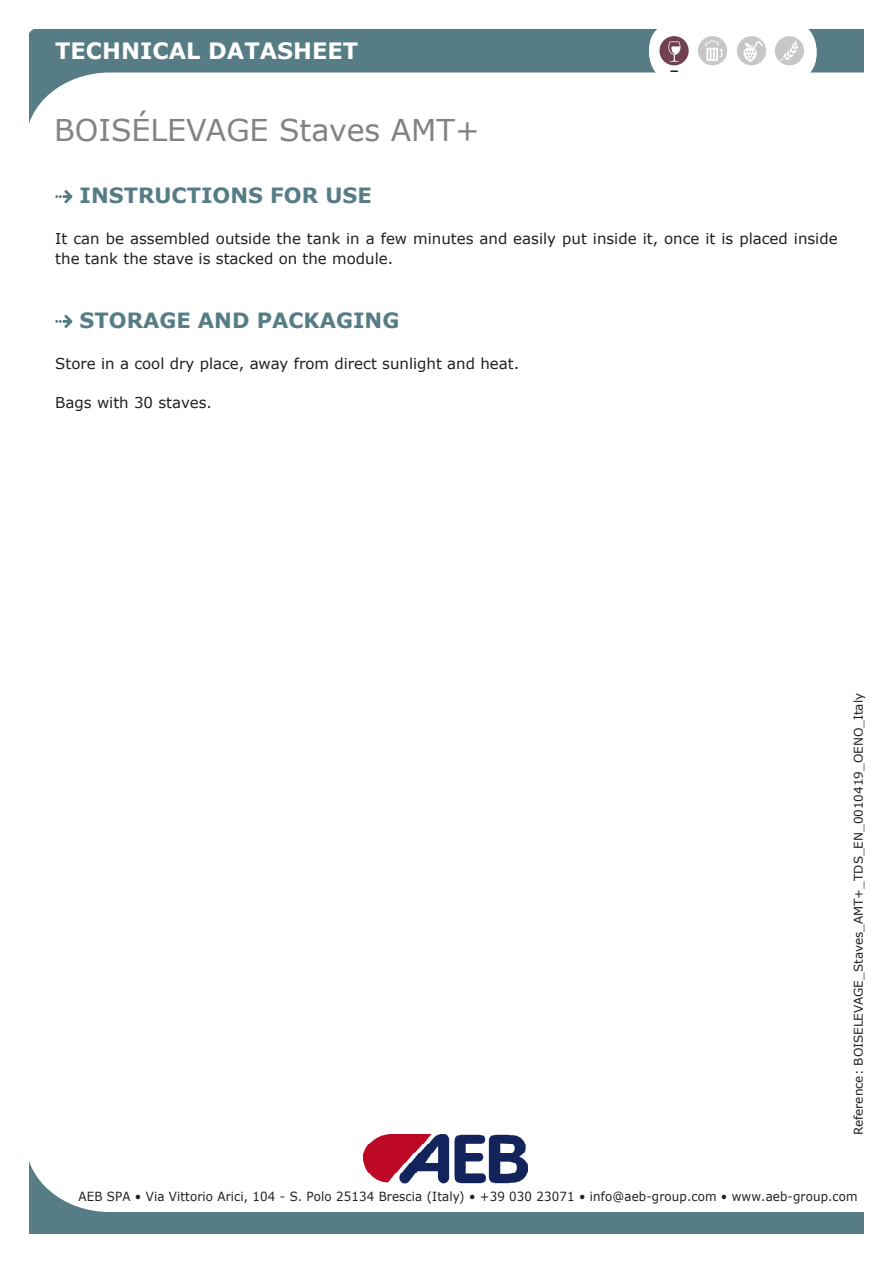
<style>
.page{position:relative;width:893px;height:1263px;background:#fff}
.page>*{position:absolute;margin:0;border:0;box-sizing:border-box;transform-origin:0 0}
.t1{font:30px "Verdana";color:#808285}
.t2{font:700 22.5px "Verdana";color:#fff}
.t3{font:700 21px "Verdana";color:#567c85}
.t4{font:15px/19.5px "Verdana";color:#231f20}
.t5{font:12.6px "Verdana";letter-spacing:.01em;color:#231f20;scale:.94 1}
.t6{font:12px "Verdana";color:#231f20}
</style>
<div class="page">
<svg style="left:30px;top:30px;width:833px;height:91px"></svg>
<div style="left:649px;top:22px;width:167px;height:60px;background:#fff;border-radius:28px"></div>
<svg style="left:670px;top:70px;width:8px;height:2px"></svg>
<div style="left:775px;top:36px;width:29px;height:29px;background:#c6c7c8;border-radius:50%"></div>
<svg style="left:779px;top:40px;width:19px;height:21px"></svg>
<div style="left:737px;top:36px;width:29px;height:29px;background:#c6c7c8;border-radius:50%"></div>
<div style="left:659px;top:36px;width:30px;height:29px;background:#724053;border-radius:50%"></div>
<div style="left:698px;top:36px;width:29px;height:29px;background:#c6c7c8;border-radius:50%"></div>
<svg style="left:705px;top:40px;width:17px;height:21px"></svg>
<svg style="left:668px;top:41px;width:12px;height:21px"></svg>
<svg style="left:743px;top:41px;width:20px;height:21px"></svg>
<svg style="left:30px;top:1164px;width:834px;height:69px"></svg>
<img style="left:363px;top:1134px;width:165px;height:49px">
<svg style="left:55px;top:190px;width:17px;height:13px"></svg>
<svg style="left:55px;top:315px;width:17px;height:13px"></svg>
<h2 class="t2" style="left:55px;top:35px;width:304px">TECHNICAL DATASHEET</h2>
<p class="t1" style="left:54px;top:110px;width:427px">BOISÉLEVAGE Staves AMT+</p>
<p class="t3" style="left:80px;top:181px;width:294px">INSTRUCTIONS FOR USE</p>
<p class="t4" style="left:55px;top:229px;width:784px">It can be assembled outside the tank in a few minutes and easily put inside it, once it is placed inside the tank the stave is stacked on the module.</p>
<p class="t3" style="left:80px;top:305px;width:321px">STORAGE AND PACKAGING</p>
<p class="t4" style="left:55px;top:354px;width:465px">Store in a cool dry place, away from direct sunlight and heat.</p>
<p class="t4" style="left:55px;top:393px;width:158px">Bags with 30 staves.</p>
<p class="t6" style="left:850px;top:1135px;width:444px;rotate:-90deg">Reference: BOISELEVAGE_Staves_AMT+_TDS_EN_0010419_OENO_Italy</p>
<p class="t5" style="left:79px;top:1187px;width:830px">AEB SPA • Via Vittorio Arici, 104 - S. Polo 25134 Brescia (Italy) • +39 030 23071 • info@aeb-group.com • www.aeb-group.com</p>
</div>
